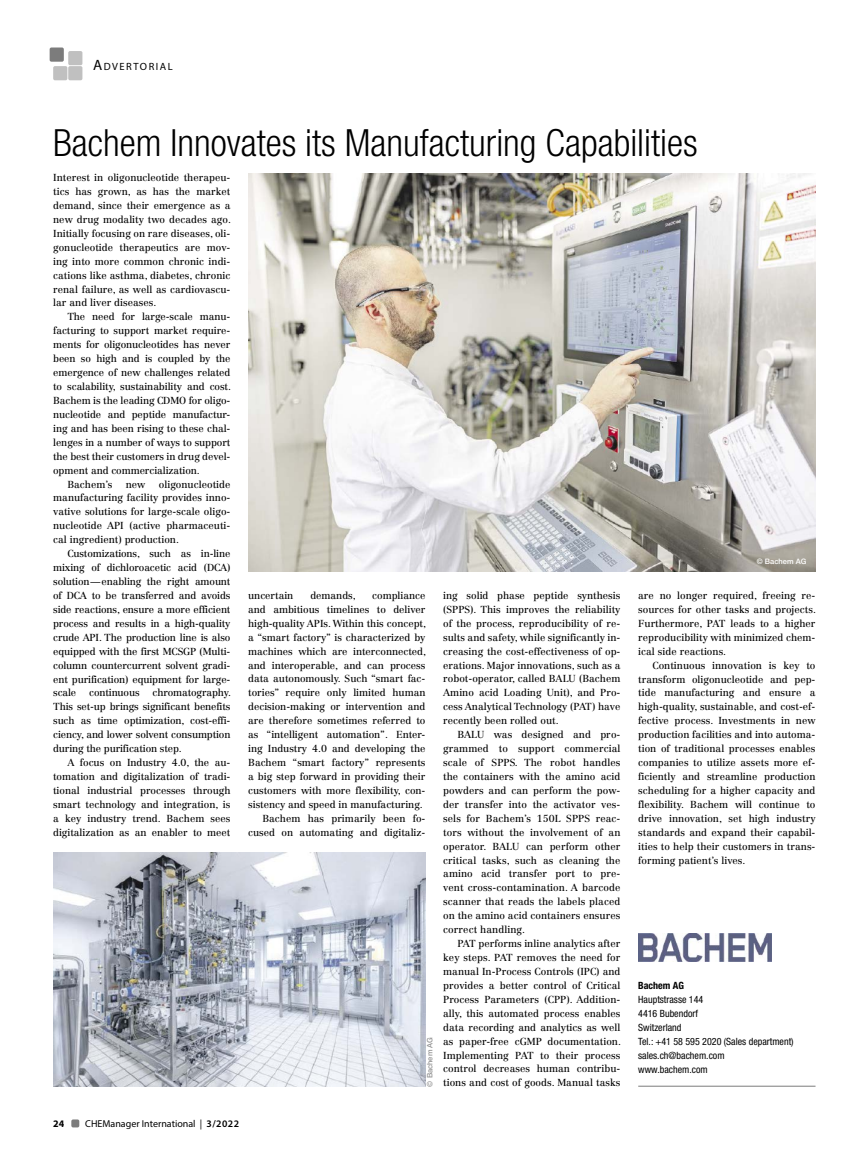
<style>
.page{position:relative;width:851px;height:1170px;background:#fff}
.page>*{position:absolute;margin:0;border:0;box-sizing:border-box;transform-origin:0 0}
.t1{font:300 condensed 37.5px "Helvetica Neue LT Std";color:#000}
.t2{font:10.5px "Myriad Pro";letter-spacing:.145em;color:#000}
.t3{font:10px/13.9px "Centennial LT Std";letter-spacing:-.005em;color:#000;text-align:justify}
.t4{font:condensed 10px/13.9px "Helvetica Neue LT Std";color:#000}
.t5{font:10px "Myriad Pro";color:#000}
.t6{font:700 condensed 10px "Helvetica Neue LT Std";color:#000}
.t7{font:700 10px "Myriad Pro";color:#000}
.t8{font:500 7.5px "Helvetica Neue LT Std";color:#fff}
.t9{font:500 7.5px "Helvetica Neue LT Std";color:#939393}
.s1{font-size:15px}
.s2{font-weight:600}
</style>
<div class="page">
<hr style="left:638px;top:1085px;width:177px;height:1px;background:#7c7c7c">
<img style="left:638px;top:933px;width:133px;height:28px">
<img style="left:248px;top:174px;width:567px;height:397px">
<img style="left:53px;top:852px;width:372px;height:234px">
<div style="left:71px;top:1119px;width:8px;height:8px;background:#7c7c7c;border-radius:2px"></div>
<div style="left:50px;top:47px;width:14px;height:15px;background:#7c7c7c;border-radius:2px"></div>
<div style="left:53px;top:66px;width:14px;height:14px;background:#c0c0c0;border-radius:2px"></div>
<div style="left:68px;top:51px;width:14px;height:14px;background:#c0c0c0;border-radius:2px"></div>
<div style="left:68px;top:66px;width:14px;height:14px;background:#c0c0c0;border-radius:2px"></div>
<p class="t2" style="left:93px;top:60px;width:81px"><span class="s1">A</span>DVERTORIAL</p>
<h1 class="t1" style="left:53px;top:121px;width:645px">Bachem Innovates its Manufacturing Capabilities</h1>
<p class="t3" style="left:53px;top:171px;width:179px">Interest in oligonucleotide therapeu&shy;tics has grown, as has the market demand, since their emergence as a new drug modality two decades ago.<br>Initially focusing on rare diseases, oli&shy;gonucleotide therapeutics are mov&shy;ing into more common chronic indi&shy;cations like asthma, diabetes, chronic renal failure, as well as cardiovascu&shy;lar and liver diseases.</p>
<p class="t3" style="left:67px;top:310px;width:164px">The need for large-scale manu-</p>
<p class="t3" style="left:53px;top:324px;width:179px">facturing to support market require-</p>
<p class="t3" style="left:53px;top:338px;width:179px">ments for oligonucleotides has never</p>
<p class="t3" style="left:53px;top:352px;width:179px">been so high and is coupled by the</p>
<p class="t3" style="left:53px;top:365px;width:179px">emergence of new challenges related</p>
<p class="t3" style="left:53px;top:379px;width:179px">to scalability, sustainability and cost.</p>
<p class="t3" style="left:53px;top:393px;width:177px">Bachem is the leading CDMO for oligo-</p>
<p class="t3" style="left:53px;top:407px;width:179px">nucleotide and peptide manufactur-</p>
<p class="t3" style="left:53px;top:421px;width:179px">ing and has been rising to these chal-</p>
<p class="t3" style="left:53px;top:435px;width:179px">lenges in a number of ways to support</p>
<p class="t3" style="left:53px;top:449px;width:179px">the best their customers in drug devel-</p>
<p class="t3" style="left:53px;top:463px;width:148px">opment and commercialization.</p>
<p class="t3" style="left:67px;top:477px;width:46px">Bachem’s</p>
<p class="t3" style="left:126px;top:477px;width:21px">new</p>
<p class="t3" style="left:53px;top:477px;width:179px;text-indent:106px">oligonucleotide manufacturing facility provides inno&shy;vative solutions for large-scale oligo&shy;nucleotide API (active pharmaceuti&shy;cal ingredient) production.</p>
<p class="t3" style="left:53px;top:546px;width:179px;text-indent:14px">Customizations, such as in-line mixing of dichloroacetic acid (DCA) solution—enabling the right amount of DCA to be transferred and avoids side reactions, ensure a more efficient process and results in a high-quality crude API. The production line is also equipped with the first MCSGP (Multi&shy;column countercurrent solvent gradi&shy;ent purification) equipment for large&shy;scale</p>
<p class="t8" style="left:756px;top:556px;width:51px">© Bachem AG</p>
<p class="t3" style="left:638px;top:588px;width:179px">are no longer required, freeing re&shy;sources for other tasks and projects.<br>Furthermore, PAT leads to a higher reproducibility with minimized chem&shy;ical side reactions.</p>
<p class="t3" style="left:638px;top:658px;width:179px;text-indent:14px">Continuous innovation is key to transform oligonucleotide and pep&shy;tide manufacturing and ensure a high-quality, sustainable, and cost-ef&shy;fective process. Investments in new production facilities and into automa&shy;tion of traditional processes enables companies to utilize assets more ef&shy;ficiently and streamline production scheduling for a higher capacity and flexibility. Bachem will continue to drive innovation, set high industry standards and expand their capabil&shy;ities to help their customers in trans&shy;forming patient’s lives.</p>
<p class="t3" style="left:443px;top:588px;width:179px">ing solid phase peptide synthesis (SPPS). This improves the reliability of the process, reproducibility of re&shy;sults and safety, while significantly in&shy;creasing the cost-effectiveness of op&shy;erations. Major innovations, such as a robot-operator, called BALU (Bachem Amino acid Loading Unit), and Pro&shy;cess Analytical Technology (PAT) have recently been rolled out.</p>
<p class="t3" style="left:443px;top:727px;width:179px;text-indent:14px">BALU was designed and pro&shy;grammed to support commercial scale of SPPS. The robot handles the containers with the amino acid powders and can perform the pow&shy;der transfer into the activator ves&shy;sels for Bachem’s 150L SPPS reac&shy;tors without the involvement of an operator. BALU can perform other critical tasks, such as cleaning the amino acid transfer port to pre&shy;vent cross-contamination. A barcode scanner that reads the labels placed on the amino acid containers ensures correct handling.</p>
<p class="t3" style="left:443px;top:936px;width:179px;text-indent:14px">PAT performs inline analytics after key steps. PAT removes the need for manual In-Process Controls (IPC) and provides a better control of Critical Process Parameters (CPP). Addition&shy;ally, this automated process enables data recording and analytics as well as paper-free cGMP documentation.<br>Implementing PAT to their process control decreases human contribu&shy;tions and cost of goods. Manual tasks</p>
<p class="t3" style="left:248px;top:588px;width:47px">uncertain</p>
<p class="t3" style="left:310px;top:588px;width:47px">demands,</p>
<p class="t3" style="left:372px;top:588px;width:55px">compliance</p>
<p class="t3" style="left:248px;top:602px;width:179px">and ambitious timelines to deliver</p>
<p class="t3" style="left:248px;top:616px;width:179px">high-quality APIs. Within this concept,</p>
<p class="t3" style="left:248px;top:630px;width:179px">a “smart factory” is characterized by</p>
<p class="t3" style="left:248px;top:644px;width:179px">machines which are interconnected,</p>
<p class="t3" style="left:248px;top:658px;width:179px">and interoperable, and can process</p>
<p class="t3" style="left:248px;top:672px;width:179px">data autonomously. Such “smart fac-</p>
<p class="t3" style="left:248px;top:686px;width:179px">tories” require only limited human</p>
<p class="t3" style="left:248px;top:699px;width:179px">decision-making or intervention and</p>
<p class="t3" style="left:248px;top:713px;width:179px">are therefore sometimes referred to</p>
<p class="t3" style="left:248px;top:727px;width:179px">as “intelligent automation”. Enter-</p>
<p class="t3" style="left:248px;top:741px;width:179px">ing Industry 4.0 and developing the</p>
<p class="t3" style="left:248px;top:755px;width:179px">Bachem “smart factory” represents</p>
<p class="t3" style="left:248px;top:769px;width:179px">a big step forward in providing their</p>
<p class="t3" style="left:248px;top:783px;width:179px">customers with more flexibility, con-</p>
<p class="t3" style="left:248px;top:797px;width:176px">sistency and speed in manufacturing.</p>
<p class="t3" style="left:262px;top:811px;width:165px">Bachem has primarily been fo-</p>
<p class="t3" style="left:248px;top:825px;width:179px">cused on automating and digitaliz-</p>
<p class="t3" style="left:53px;top:686px;width:179px;text-indent:99px">chromatography.<br>This set-up brings significant benefits such as time optimization, cost-effi&shy;ciency, and lower solvent consumption during the purification step.</p>
<p class="t3" style="left:53px;top:755px;width:179px;text-indent:14px">A focus on Industry 4.0, the au&shy;tomation and digitalization of tradi&shy;tional industrial processes through smart technology and integration, is a key industry trend. Bachem sees digitalization as an enabler to meet</p>
<p class="t3" style="left:89px;top:686px;width:52px">continuous</p>
<p class="t6" style="left:638px;top:979px;width:47px">Bachem AG</p>
<p class="t4" style="left:638px;top:992px;width:157px">Hauptstrasse 144<br>4416 Bubendorf<br>Switzerland<br>Tel.: +41 58 595 2020 (Sales department) sales.ch@bachem.com www.bachem.com</p>
<p class="t9" style="left:425px;top:1086px;width:51px;rotate:-90deg">© Bachem AG</p>
<p class="t7" style="left:53px;top:1117px;width:13px">24</p>
<p class="t5" style="left:85px;top:1117px;width:155px">CHEManager International | <span class="s2">3/2022</span></p>
</div>
